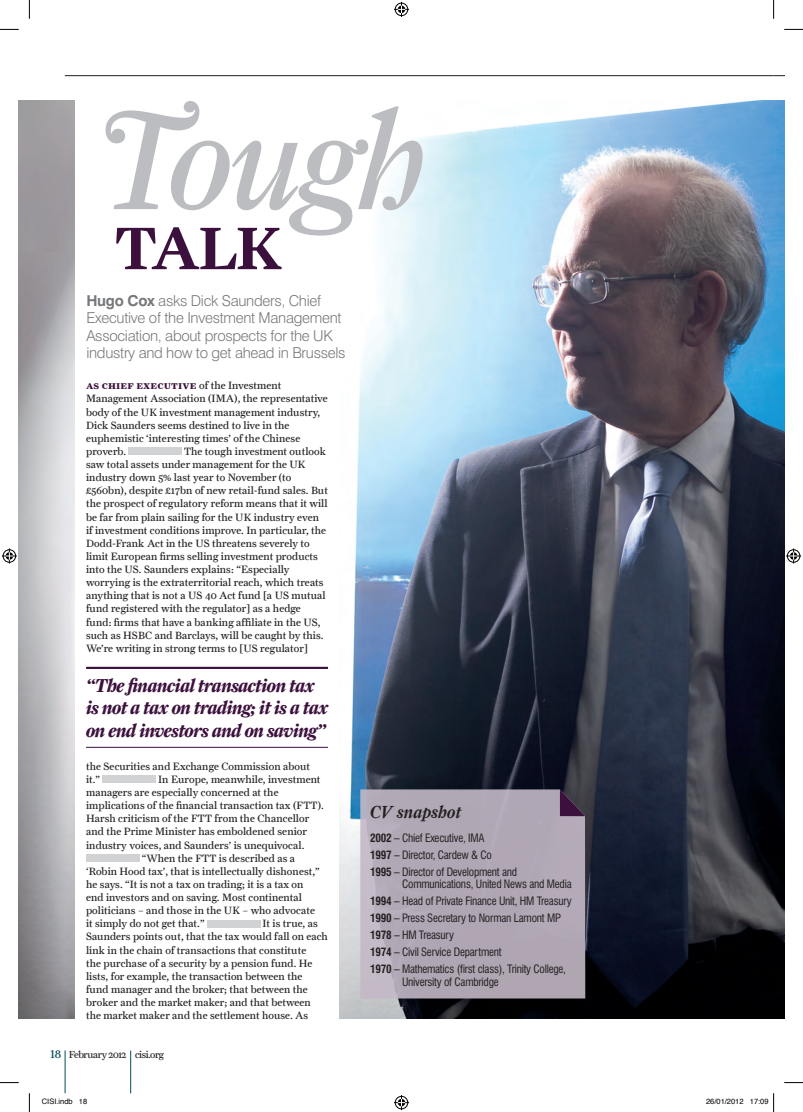
<style>
.page{position:relative;width:803px;height:1112px;background:#fff}
.page>*{position:absolute;margin:0;border:0;box-sizing:border-box;transform-origin:0 0}
.t1{font:140px "Farnham Display Reg Ital Swash";letter-spacing:-.035em;color:#bcbdc0}
.t2{font:60px "Farnham Text Semi";color:#3c103d}
.t3{font:italic 700 18.75px/22.5px "Farnham Display";letter-spacing:-.025em;color:#3c103d}
.t4{font:italic 500 17.5px "Farnham Display";color:#231f20}
.t5{font:300 15px/17.5px "Swiss 721 BT";letter-spacing:-.02em;color:#76787b}
.t6{font:condensed 11.25px/16.9px "Swiss 721 BT";letter-spacing:-.02em;color:#231f20}
.t7{font:10.62px/13.1px "Farnham Text";letter-spacing:.01em;color:#231f20}
.t8{font:10.62px "Farnham Text Bold SC";letter-spacing:.01em;color:#3c103d}
.t9{font:10px "Farnham Text";letter-spacing:-.04em;color:#231f20}
.t10{font:7.5px "Helvetica";color:#000}
.s1{font-weight:700}
.s2{font-family:"Farnham Text";color:#231f20}
.s3{font-family:"Farnham Display";font-size:11.25px;color:#004e59}
</style>
<div class="page">
<hr style="left:65px;top:75px;width:708px;height:1px;background:#231f20">
<img style="left:19px;top:100px;width:765px;height:918px">
<svg style="left:360px;top:789px;width:225px;height:209px;background:#b2a8b6"></svg>
<svg style="left:560px;top:789px;width:25px;height:27px"></svg>
<div style="left:75px;top:87px;width:264px;height:940px;background:#fff"></div>
<hr style="left:86px;top:666px;width:242px;height:2px;background:#3c103d">
<hr style="left:86px;top:668px;width:242px;height:1px;background:#3c103d">
<hr style="left:86px;top:747px;width:242px;height:1px;background:#3c103d">
<hr style="left:65px;top:1050px;width:1px;height:42px;background:#004e59">
<hr style="left:130px;top:1050px;width:1px;height:42px;background:#004e59">
<div style="left:129px;top:447px;width:53px;height:8px;background:#d1d2d4"></div>
<div style="left:103px;top:775px;width:53px;height:7px;background:#d1d2d4"></div>
<div style="left:86px;top:854px;width:53px;height:7px;background:#d1d2d4"></div>
<div style="left:207px;top:919px;width:53px;height:8px;background:#d1d2d4"></div>
<svg style="left:0;top:29px;width:19px;height:1px"></svg>
<svg style="left:784px;top:29px;width:19px;height:1px"></svg>
<svg style="left:0;top:1082px;width:19px;height:1px"></svg>
<svg style="left:784px;top:1082px;width:19px;height:1px"></svg>
<svg style="left:29px;top:0;width:1px;height:19px"></svg>
<svg style="left:29px;top:1093px;width:1px;height:18px"></svg>
<svg style="left:773px;top:0;width:1px;height:19px"></svg>
<svg style="left:394px;top:2px;width:15px;height:15px"></svg>
<svg style="left:394px;top:1095px;width:15px;height:14px"></svg>
<svg style="left:2px;top:548px;width:15px;height:15px"></svg>
<svg style="left:786px;top:548px;width:15px;height:15px"></svg>
<svg style="left:773px;top:1093px;width:1px;height:18px"></svg>
<h1 class="t1" style="left:97px;top:79px;width:331px">Tough</h1>
<h2 class="t2" style="left:115px;top:212px;width:43px">talk</h2>
<h3 class="t5" style="left:86px;top:291px;width:261px"><span class="s1">Hugo Cox</span> asks Dick Saunders, Chief Executive of the I nvestment Management Association, about prospects for the UK industry and how to get ahead in Brussels</h3>
<p class="t8" style="left:86px;top:379px;width:197px">as chief executive <span class="s2">of the Investment</span></p>
<p class="t7" style="left:86px;top:392px;width:243px">Management Association (IMA), the representative body of the UK investment management industry, Dick Saunders seems destined to live in the euphemistic ‘interesting times’ of the Chinese proverb.</p>
<p class="t7" style="left:86px;top:444px;width:243px;text-indent:98px">The tough investment outlook saw total assets under management for the UK industry down 5% last year to November (to £560bn), despite £17bn of new retail-fund sales. But the prospect of regulatory reform means that it will be far from plain sailing for the UK industry even if investment conditions improve. In particular, the Dodd-Frank Act in the US threatens severely to limit European firms selling investment products into the US. Saunders explains: “Especially worrying is the extraterritorial reach, which treats anything that is not a US 40 Act fund [a US mutual fund registered with the regulator] as a hedge fund: firms that have a banking affiliate in the US, such as HSBC and Barclays, will be caught by this.<br>We’re writing in strong terms to [US regulator]</p>
<h3 class="t3" style="left:86px;top:673px;width:244px">“The financial transaction tax is not a tax on trading; it is a tax on end investors and on saving”</h3>
<p class="t7" style="left:86px;top:759px;width:225px">the Securities and Exchange Commission about it.”</p>
<p class="t7" style="left:158px;top:772px;width:164px">In Europe, meanwhile, investment</p>
<p class="t7" style="left:86px;top:785px;width:194px">managers are especially concerned at the</p>
<p class="t7" style="left:86px;top:798px;width:239px">implications of the financial transaction tax (FTT).</p>
<p class="t7" style="left:86px;top:811px;width:225px">Harsh criticism of the FTT from the Chancellor</p>
<p class="t7" style="left:86px;top:824px;width:222px">and the Prime Minister has emboldened senior</p>
<p class="t7" style="left:86px;top:838px;width:220px">industry voices, and Saunders’ is unequivocal.</p>
<p class="t7" style="left:142px;top:851px;width:155px">“When the FTT is described as a</p>
<p class="t7" style="left:86px;top:864px;width:235px">‘Robin Hood tax’, that is intellectually dishonest,”</p>
<p class="t7" style="left:86px;top:877px;width:219px">he says. “It is not a tax on trading; it is a tax on</p>
<p class="t7" style="left:86px;top:890px;width:217px">end investors and on saving. Most continental</p>
<p class="t7" style="left:86px;top:903px;width:230px">politicians – and those in the UK – who advocate</p>
<p class="t7" style="left:86px;top:916px;width:120px">it simply do not get that.”</p>
<p class="t7" style="left:86px;top:916px;width:243px;text-indent:177px">It is true, as Saunders points out, that the tax would fall on each link in the chain of transactions that constitute<br>the purchase of a security by a pension fund. He lists, for example, the transaction between the<br>fund manager and the broker; that between the broker and the market maker; and that between the market maker and the settlement house. As</p>
<p class="t9" style="left:51px;top:1048px;width:115px"><span class="s3">18</span> February 2012 cisi.org</p>
<h3 class="t4" style="left:370px;top:800px;width:93px">CV snapshot</h3>
<p class="t6" style="left:370px;top:829px;width:148px"><span class="s1">2002</span> – Chief Executive, IMA<br><span class="s1">1997</span> – Director, Cardew &amp; Co<br><span class="s1">1995</span> – Director of Development and</p>
<p class="t6" style="left:370px;top:875px;width:203px;text-indent:32px">Communications, United News and Media <span class="s1">1994</span> – Head of Private Finance Unit, HM Treasury <span class="s1">1990</span> – Press Secretary to Norman Lamont MP <span class="s1">1978</span> – HM Treasury<br><span class="s1">1974</span> – Civil Service Department<br><span class="s1">1970</span> – Mathematics (first class), Trinity College,</p>
<p class="t6" style="left:402px;top:972px;width:98px">University of Cambridge</p>
<p class="t10" style="left:42px;top:1095px;width:47px">CISI.indb 18</p>
<p class="t10" style="left:706px;top:1095px;width:64px">26/01/2012 17:09</p>
</div>
